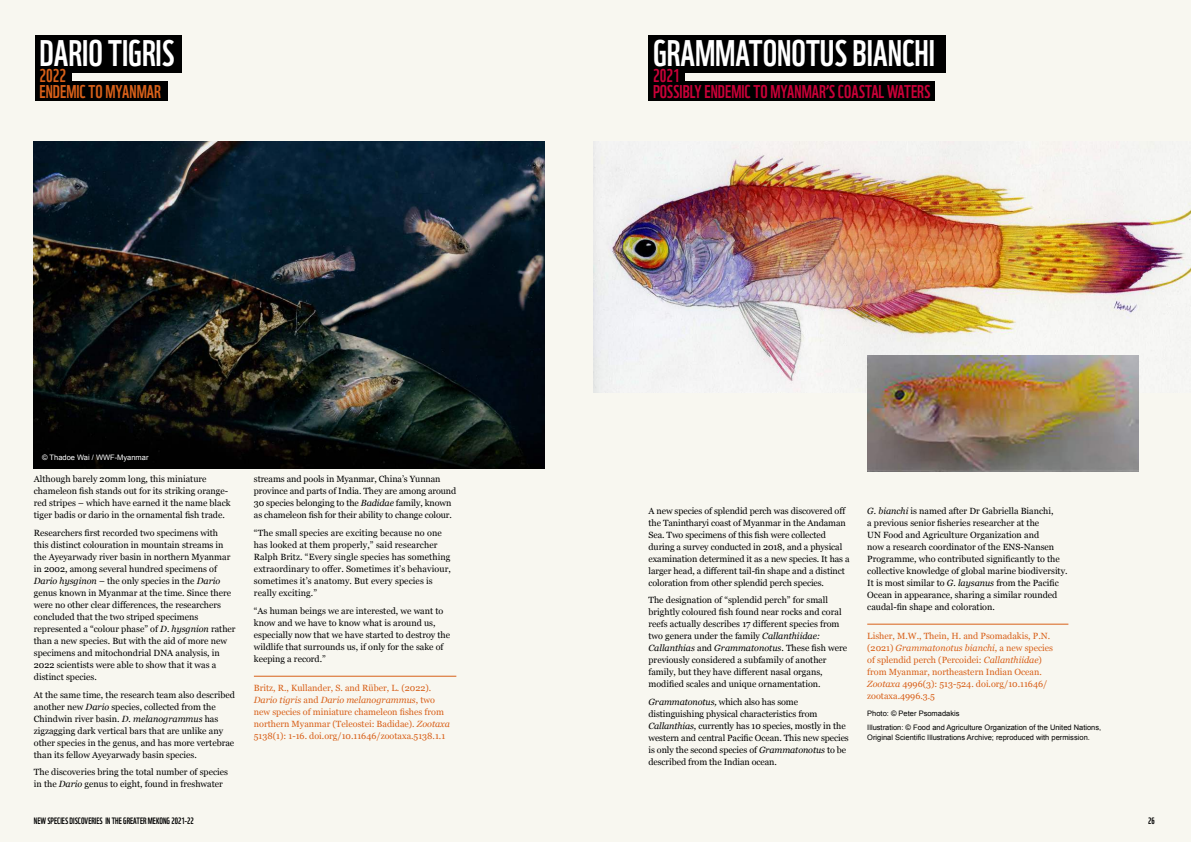
<style>
.page{position:relative;width:1191px;height:842px;background:#f8f7f0}
.page>*{position:absolute;margin:0;border:0;box-sizing:border-box;transform-origin:0 0}
.t1{font:36px "WWF";color:#fff}
.t2{font:18px/15.9px "WWF";color:#c90038}
.t3{font:18px/15.9px "WWF";color:#d86019}
.t4{font:9px/12px "Georgia";color:#000}
.t5{font:9px/12px "Georgia";color:#d86019}
.t6{font:9px "WWF";color:#000}
.t7{font:7.5px/14.2px "Arial";color:#000}
.t8{font:7.5px "Arial";color:#fff}
.s1{font-style:italic}
</style>
<div class="page">
<div style="left:648px;top:66px;width:37px;height:20px;background:#000"></div>
<div style="left:35px;top:66px;width:36px;height:20px;background:#000"></div>
<hr style="left:867px;top:624px;width:201px;height:1px;background:#d86019">
<hr style="left:254px;top:676px;width:202px;height:1px;background:#d86019">
<div style="left:648px;top:35px;width:298px;height:37px;background:#000"></div>
<div style="left:648px;top:81px;width:287px;height:20px;background:#000"></div>
<img style="left:594px;top:142px;width:596px;height:250px">
<img style="left:867px;top:356px;width:271px;height:115px">
<img style="left:34px;top:142px;width:510px;height:326px">
<div style="left:35px;top:35px;width:146px;height:37px;background:#000"></div>
<div style="left:35px;top:81px;width:132px;height:20px;background:#000"></div>
<h1 class="t1" style="left:40px;top:40px;width:136px">DARIO TIGRIS</h1>
<h2 class="t3" style="left:40px;top:69px;width:123px">2022<br>ENDEMIC TO MYANMAR</h2>
<p class="t8" style="left:42px;top:454px;width:108px">© Thadoe Wai / WWF-Myanmar</p>
<p class="t4" style="left:34px;top:474px;width:198px">Although barely 20mm long, this miniature chameleon 昀椀sh stands out for its striking orange&shy;red stripes – which have earned it the name black tiger badis or dario in the ornamental 昀椀sh trade.</p>
<p class="t4" style="left:34px;top:526px;width:203px">Researchers 昀椀rst recorded two specimens with<br>this distinct colouration in mountain streams in the Ayeyarwady river basin in northern Myanmar in 2002, among several hundred specimens of <span class="s1">Dario hysginon</span> – the only species in the <span class="s1">Dario </span>genus known in Myanmar at the time. Since there were no other clear di昀昀erences, the researchers concluded that the two striped specimens represented a “colour phase” of <span class="s1">D. hysgnion</span> rather than a new species. But with the aid of more new specimens and mitochondrial DNA analysis, in 2022 scientists were able to show that it was a distinct species.</p>
<p class="t4" style="left:34px;top:689px;width:202px">At the same time, the research team also described another new <span class="s1">Dario</span> species, collected from the Chindwin river basin. <span class="s1">D. melanogrammus</span> has zigzagging dark vertical bars that are unlike any other species in the genus, and has more vertebrae than its fellow Ayeyarwady basin species.</p>
<p class="t4" style="left:34px;top:767px;width:196px">The discoveries bring the total number of species in the <span class="s1">Dario</span> genus to eight, found in freshwater</p>
<p class="t4" style="left:254px;top:473px;width:204px">streams and pools in Myanmar, China’s Yunnan province and parts of India. They are among around 30 species belonging to the <span class="s1">Badidae</span> family, known as chameleon 昀椀sh for their ability to change colour.</p>
<p class="t4" style="left:254px;top:527px;width:198px">“The small species are exciting because no one has looked at them properly,” said researcher Ralph Britz. “Every single species has something extraordinary to o昀昀er. Sometimes it’s behaviour, sometimes it’s anatomy. But every species is really exciting.”</p>
<p class="t4" style="left:254px;top:605px;width:198px">“As human beings we are interested, we want to know and we have to know what is around us, especially now that we have started to destroy the wildlife that surrounds us, if only for the sake of keeping a record.”</p>
<p class="t5" style="left:254px;top:681px;width:197px">Britz, R., Kullander, S. and Rüber, L. (2022).<br><span class="s1">Dario tigris</span> and <span class="s1">Dario melanogrammus</span>, two new species of miniature chameleon 昀椀shes from northern Myanmar (Teleostei: Badidae). <span class="s1">Zootaxa </span>5138(1): 1-16. doi.org/10.11646/zootaxa.5138.1.1</p>
<h1 class="t1" style="left:653px;top:40px;width:284px">GRAMMATONOTUS BIANCHI</h1>
<h2 class="t2" style="left:653px;top:69px;width:279px">2021<br>POSSIBLY ENDEMIC TO MYANMAR’S COASTAL WATERS</h2>
<p class="t4" style="left:648px;top:504px;width:203px">A new species of splendid perch was discovered o昀昀the Tanintharyi coast of Myanmar in the Andaman Sea. Two specimens of this 昀椀sh were collected during a survey conducted in 2018, and a physical examination determined it as a new species. It has a larger head, a di昀昀erent tail-昀椀n shape and a distinct coloration from other splendid perch species.</p>
<p class="t4" style="left:648px;top:595px;width:200px">The designation of “splendid perch” for small brightly coloured 昀椀sh found near rocks and coral reefs actually describes 17 di昀昀erent species from two genera under the family <span class="s1">Callanthiidae:<br>Callanthias</span> and <span class="s1">Grammatonotus</span>. These 昀椀sh were previously considered a subfamily of another family, but they have di昀昀erent nasal organs,<br>modi昀椀ed scales and unique ornamentation.</p>
<p class="t4" style="left:648px;top:696px;width:202px"><span class="s1">Grammatonotus,</span> which also has some distinguishing physical characteristics from <span class="s1">Callanthias</span>, currently has 10 species, mostly in the western and central Paci昀椀c Ocean. This new species is only the second species of <span class="s1">Grammatonotus</span> to be described from the Indian ocean.</p>
<p class="t4" style="left:867px;top:505px;width:202px"><span class="s1">G. bianchi</span> is named after Dr Gabriella Bianchi,<br>a previous senior 昀椀sheries researcher at the<br>UN Food and Agriculture Organization and<br>now a research coordinator of the ENS-Nansen Programme, who contributed signi昀椀cantly to the collective knowledge of global marine biodiversity.<br>It is most similar to <span class="s1">G. laysanus</span> from the Paci昀椀c Ocean in appearance, sharing a similar rounded caudal-昀椀n shape and coloration.</p>
<p class="t5" style="left:867px;top:629px;width:187px">Lisher, M.W., Thein, H. and Psomadakis, P.N. (2021) <span class="s1">Grammatonotus bianchi</span>, a new species of splendid perch (Percoidei: <span class="s1">Callanthiidae</span>) from Myanmar, northeastern Indian Ocean.<br><span class="s1">Zootaxa</span> 4996(3): 513-524. doi.org/10.11646/ zootaxa.4996.3.5</p>
<p class="t7" style="left:867px;top:707px;width:235px">Photo: © Peter Psomadakis<br>Illustration: © Food and Agriculture Organization of the United Nations,</p>
<p class="t7" style="left:867px;top:730px;width:224px">Original Scienti昀椀c Illustrations Archive; reproduced with permission.</p>
<p class="t6" style="left:34px;top:817px;width:161px">NEW SPECIES DISCOVERIES IN THE GREATER MEKONG 2021-22</p>
<p class="t6" style="left:1148px;top:818px;width:8px">26</p>
</div>
